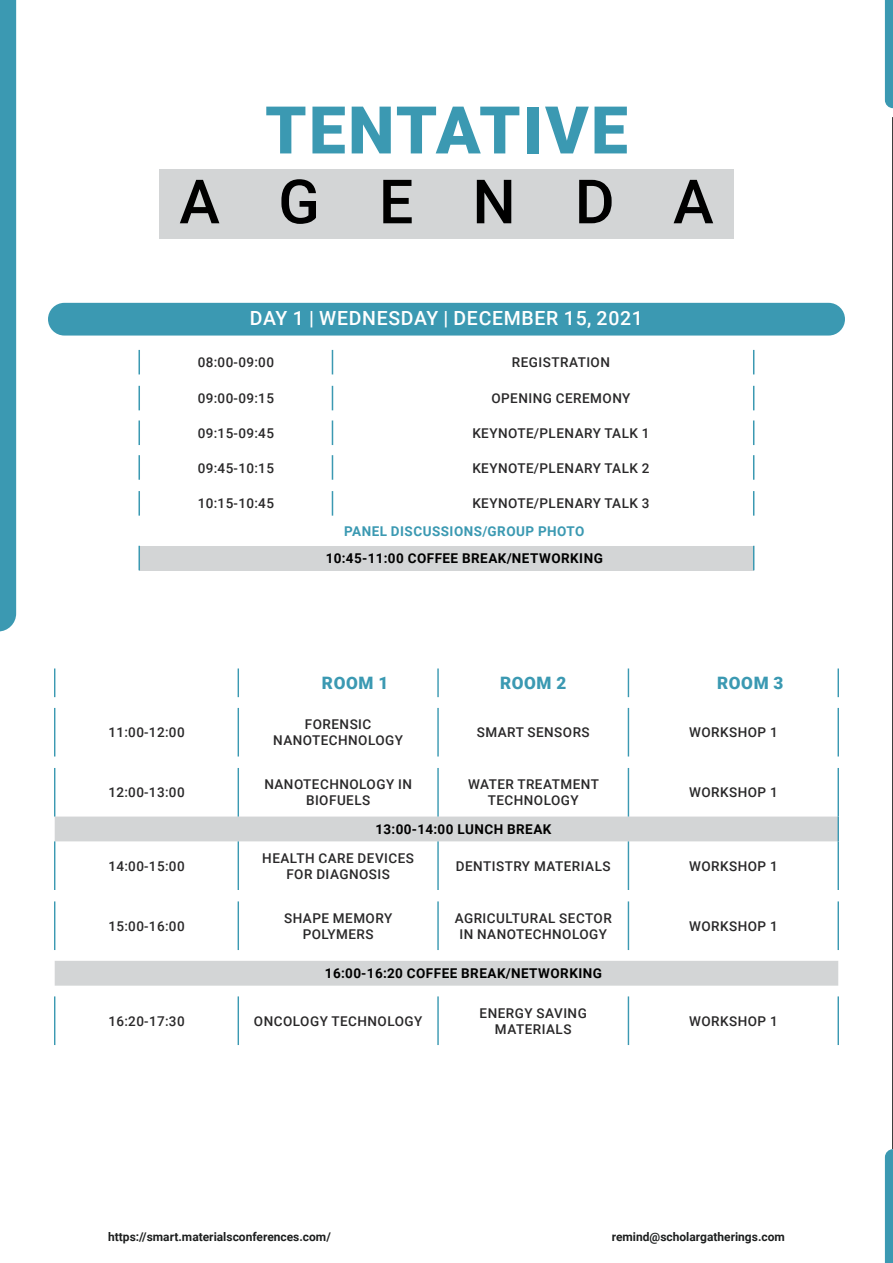
<style>
.page{position:relative;width:893px;height:1263px;background:#fff}
.page>*{position:absolute;margin:0;border:0;box-sizing:border-box;transform-origin:0 0}
.t1{font:900 65.85px "Roboto";letter-spacing:.035em;color:#3b99b2}
.t2{font:500 61.05px "Roboto";letter-spacing:.965em;color:#000}
.t3{font:500 19.5px "Roboto";letter-spacing:.035em;color:#fff}
.t4{font:900 17.1px "Roboto";letter-spacing:.035em;color:#3b99b2}
.t5{font:500 13.5px/16.2px "Roboto";letter-spacing:.035em;color:#292829;text-align:center}
.t6{font:700 13.5px "Roboto";letter-spacing:.035em;color:#000}
.t7{font:700 13.5px "Roboto";letter-spacing:.035em;color:#3b99b2}
.t8{font:700 12px "Roboto";color:#1d1f1f}
</style>
<div class="page">
<hr style="left:892px;top:117px;width:1px;height:1032px;background:#000">
<div style="left:159px;top:169px;width:575px;height:70px;background:#d3d5d6"></div>
<svg style="left:55px;top:816px;width:783px;height:170px"></svg>
<svg style="left:54px;top:668px;width:1px;height:29px"></svg>
<svg style="left:238px;top:668px;width:1px;height:29px"></svg>
<hr style="left:437px;top:668px;width:2px;height:29px;background:#3b99b2">
<svg style="left:628px;top:668px;width:1px;height:29px"></svg>
<hr style="left:837px;top:668px;width:2px;height:29px;background:#3b99b2">
<hr style="left:54px;top:708px;width:1px;height:48px;background:#3b99b2">
<hr style="left:238px;top:708px;width:1px;height:48px;background:#3b99b2">
<hr style="left:437px;top:708px;width:2px;height:48px;background:#3b99b2">
<hr style="left:628px;top:708px;width:1px;height:48px;background:#3b99b2">
<hr style="left:837px;top:708px;width:2px;height:48px;background:#3b99b2">
<hr style="left:54px;top:768px;width:1px;height:48px;background:#3b99b2">
<hr style="left:238px;top:768px;width:1px;height:48px;background:#3b99b2">
<hr style="left:437px;top:768px;width:2px;height:48px;background:#3b99b2">
<hr style="left:628px;top:768px;width:1px;height:48px;background:#3b99b2">
<hr style="left:837px;top:768px;width:2px;height:48px;background:#3b99b2">
<hr style="left:837px;top:816px;width:2px;height:25px;background:#3b99b2">
<hr style="left:54px;top:841px;width:1px;height:49px;background:#3b99b2">
<hr style="left:238px;top:841px;width:1px;height:49px;background:#3b99b2">
<hr style="left:437px;top:841px;width:2px;height:49px;background:#3b99b2">
<hr style="left:628px;top:841px;width:1px;height:49px;background:#3b99b2">
<hr style="left:837px;top:841px;width:2px;height:49px;background:#3b99b2">
<hr style="left:54px;top:901px;width:1px;height:49px;background:#3b99b2">
<hr style="left:238px;top:901px;width:1px;height:49px;background:#3b99b2">
<hr style="left:437px;top:901px;width:2px;height:49px;background:#3b99b2">
<hr style="left:628px;top:901px;width:1px;height:49px;background:#3b99b2">
<hr style="left:837px;top:901px;width:2px;height:49px;background:#3b99b2">
<hr style="left:54px;top:996px;width:1px;height:49px;background:#3b99b2">
<hr style="left:238px;top:996px;width:1px;height:49px;background:#3b99b2">
<hr style="left:437px;top:996px;width:2px;height:49px;background:#3b99b2">
<hr style="left:628px;top:996px;width:1px;height:49px;background:#3b99b2">
<hr style="left:837px;top:996px;width:2px;height:49px;background:#3b99b2">
<div style="left:139px;top:546px;width:615px;height:24px;background:#d3d5d6"></div>
<hr style="left:138px;top:350px;width:2px;height:24px;background:#3b99b2">
<svg style="left:332px;top:350px;width:1px;height:24px"></svg>
<svg style="left:753px;top:350px;width:1px;height:24px"></svg>
<hr style="left:138px;top:386px;width:2px;height:24px;background:#3b99b2">
<svg style="left:332px;top:386px;width:1px;height:24px"></svg>
<svg style="left:753px;top:386px;width:1px;height:24px"></svg>
<hr style="left:138px;top:420px;width:2px;height:25px;background:#3b99b2">
<svg style="left:332px;top:420px;width:1px;height:25px"></svg>
<svg style="left:753px;top:420px;width:1px;height:25px"></svg>
<hr style="left:138px;top:455px;width:2px;height:25px;background:#3b99b2">
<svg style="left:332px;top:455px;width:1px;height:25px"></svg>
<svg style="left:753px;top:455px;width:1px;height:25px"></svg>
<hr style="left:138px;top:491px;width:2px;height:25px;background:#3b99b2">
<svg style="left:332px;top:491px;width:1px;height:25px"></svg>
<svg style="left:753px;top:491px;width:1px;height:25px"></svg>
<hr style="left:138px;top:546px;width:2px;height:24px;background:#3b99b2">
<svg style="left:753px;top:546px;width:1px;height:24px"></svg>
<div style="left:0;top:0;width:16px;height:631px;background:#3b99b2"></div>
<svg style="left:885px;top:0;width:8px;height:108px"></svg>
<svg style="left:885px;top:1149px;width:8px;height:114px"></svg>
<div style="left:48px;top:303px;width:797px;height:33px;background:#3b99b2;border-radius:16px"></div>
<h1 class="t1" style="left:265px;top:84px;width:364px">TENTATIVE</h1>
<h2 class="t2" style="left:179px;top:159px;width:536px">AGENDA</h2>
<h3 class="t3" style="left:250px;top:304px;width:395px">DAY 1 | WEDNESDAY | DECEMBER 15, 2021</h3>
<p class="t5" style="left:198px;top:354px;width:78px">08:00-09:00</p>
<p class="t5" style="left:512px;top:354px;width:100px">REGISTRATION</p>
<p class="t5" style="left:198px;top:390px;width:78px">09:00-09:15</p>
<p class="t5" style="left:491px;top:390px;width:141px">OPENING CEREMONY</p>
<p class="t5" style="left:198px;top:424px;width:78px">09:15-09:45</p>
<p class="t5" style="left:472px;top:424px;width:179px">KEYNOTE/PLENARY TALK 1</p>
<p class="t5" style="left:198px;top:459px;width:78px">09:45-10:15</p>
<p class="t5" style="left:472px;top:459px;width:179px">KEYNOTE/PLENARY TALK 2</p>
<p class="t5" style="left:198px;top:495px;width:78px">10:15-10:45</p>
<p class="t5" style="left:472px;top:495px;width:179px">KEYNOTE/PLENARY TALK 3</p>
<p class="t7" style="left:344px;top:521px;width:242px">PANEL DISCUSSIONS/GROUP PHOTO</p>
<p class="t6" style="left:326px;top:549px;width:279px">10:45-11:00 COFFEE BREAK/NETWORKING</p>
<p class="t4" style="left:322px;top:671px;width:68px">ROOM 1</p>
<p class="t4" style="left:500px;top:671px;width:68px">ROOM 2</p>
<p class="t4" style="left:717px;top:671px;width:68px">ROOM 3</p>
<p class="t5" style="left:108px;top:724px;width:78px">11:00-12:00</p>
<p class="t5" style="left:273px;top:716px;width:131px">FORENSIC<br>NANOTECHNOLOGY</p>
<p class="t5" style="left:477px;top:724px;width:114px">SMART SENSORS</p>
<p class="t5" style="left:689px;top:724px;width:90px">WORKSHOP 1</p>
<p class="t5" style="left:108px;top:784px;width:78px">12:00-13:00</p>
<p class="t5" style="left:264px;top:776px;width:149px">NANOTECHNOLOGY IN<br>BIOFUELS</p>
<p class="t5" style="left:468px;top:776px;width:132px">WATER TREATMENT<br>TECHNOLOGY</p>
<p class="t5" style="left:689px;top:784px;width:90px">WORKSHOP 1</p>
<p class="t6" style="left:375px;top:820px;width:178px">13:00-14:00 LUNCH BREAK</p>
<p class="t5" style="left:108px;top:857px;width:78px">14:00-15:00</p>
<p class="t5" style="left:262px;top:849px;width:153px">HEALTH CARE DEVICES<br>FOR DIAGNOSIS</p>
<p class="t5" style="left:456px;top:857px;width:156px">DENTISTRY MATERIALS</p>
<p class="t5" style="left:689px;top:857px;width:90px">WORKSHOP 1</p>
<p class="t5" style="left:108px;top:917px;width:78px">15:00-16:00</p>
<p class="t5" style="left:284px;top:909px;width:110px">SHAPE MEMORY<br>POLYMERS</p>
<p class="t5" style="left:455px;top:909px;width:159px">AGRICULTURAL SECTOR<br>IN NANOTECHNOLOGY</p>
<p class="t5" style="left:689px;top:917px;width:90px">WORKSHOP 1</p>
<p class="t6" style="left:325px;top:964px;width:279px">16:00-16:20 COFFEE BREAK/NETWORKING</p>
<p class="t5" style="left:108px;top:1012px;width:78px">16:20-17:30</p>
<p class="t5" style="left:254px;top:1012px;width:170px">ONCOLOGY TECHNOLOGY</p>
<p class="t5" style="left:480px;top:1004px;width:109px">ENERGY SAVING<br>MATERIALS</p>
<p class="t5" style="left:689px;top:1012px;width:90px">WORKSHOP 1</p>
<p class="t8" style="left:108px;top:1228px;width:224px">https://smart.materialsconferences.com/</p>
<p class="t8" style="left:612px;top:1228px;width:175px">remind@scholargatherings.com</p>
</div>
